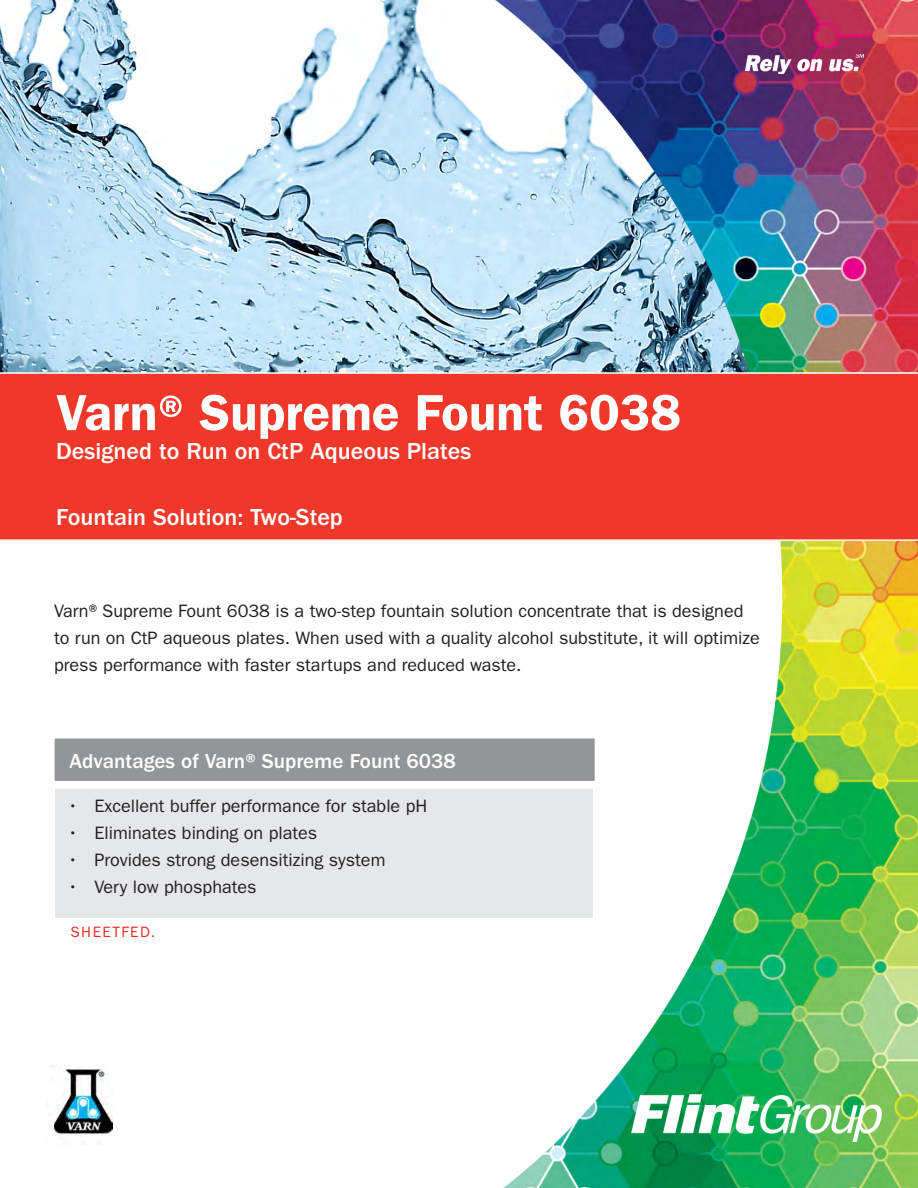
<style>
.page{position:relative;width:918px;height:1188px;background:#fff}
.page>*{position:absolute;margin:0;border:0;box-sizing:border-box;transform-origin:0 0}
.t1{font:600 51px "ITC Franklin Gothic Std";color:#fff}
.t2{font:500 24px "ITC Franklin Gothic Std";color:#fff}
.t3{font:500 21px "ITC Franklin Gothic Std";color:#fff}
.t4{font:18px "ITC Franklin Gothic Std";color:#231f20}
.t5{font:15px "ITC Franklin Gothic Std";letter-spacing:.1em;color:#ee2a23}
</style>
<div class="page">
<img style="left:0;top:0;width:417px;height:372px">
<img style="left:417px;top:0;width:501px;height:1188px">
<div style="left:0;top:372px;width:918px;height:169px;background:#ef3829"></div>
<img style="left:631px;top:1095px;width:251px;height:47px">
<img style="left:745px;top:54px;width:119px;height:19px">
<div style="left:55px;top:739px;width:539px;height:41px;background:#939598"></div>
<div style="left:55px;top:738px;width:540px;height:43px;border:2px solid #919295"></div>
<div style="left:55px;top:790px;width:538px;height:128px;background:#e6e7e9"></div>
<img style="left:49px;top:1068px;width:64px;height:76px">
<p class="t1" style="left:56px;top:382px;width:626px">Varn® Supreme Fount 6038</p>
<p class="t2" style="left:56px;top:438px;width:417px">Designed to Run on CtP Aqueous Plates</p>
<p class="t2" style="left:56px;top:504px;width:288px">Fountain Solution: Two-Step</p>
<p class="t4" style="left:54px;top:601px;width:691px">Varn®Supreme Fount 6038 is a two-step fountain solution concentrate that is designed</p>
<p class="t4" style="left:54px;top:628px;width:707px">to run on CtP aqueous plates. When used with a quality alcohol substitute, it will optimize</p>
<p class="t4" style="left:54px;top:655px;width:469px">press performance with faster startups and reduced waste.</p>
<p class="t3" style="left:70px;top:749px;width:388px">Advantages of Varn® Supreme Fount 6038</p>
<p class="t4" style="left:67px;top:796px;width:361px">• Excellent buffer performance for stable pH</p>
<p class="t4" style="left:67px;top:823px;width:251px">• Eliminates binding on plates</p>
<p class="t4" style="left:67px;top:850px;width:319px">• Provides strong desensitizing system</p>
<p class="t4" style="left:67px;top:877px;width:191px">• Very low phosphates</p>
<p class="t5" style="left:70px;top:923px;width:86px">SHEETFED.</p>
</div>
